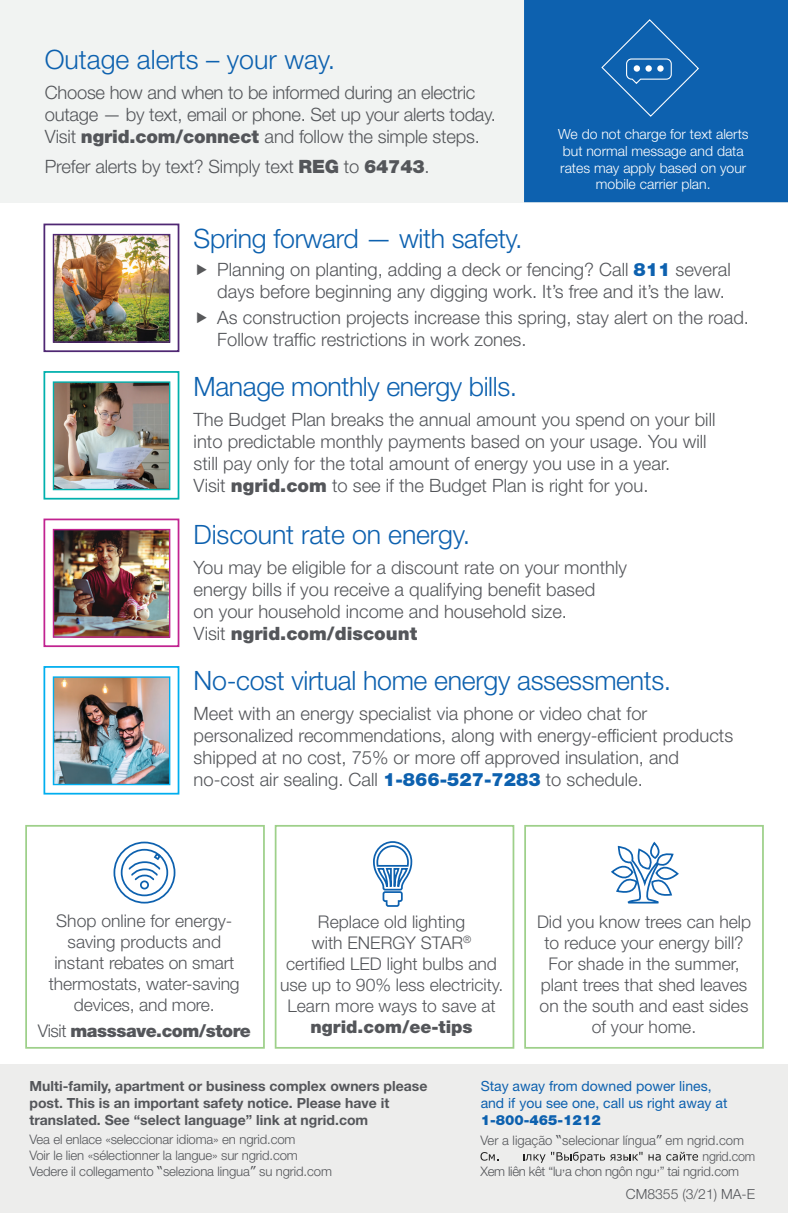
<style>
.page{position:relative;width:788px;height:1213px;background:#fff}
.page>*{position:absolute;margin:0;border:0;box-sizing:border-box;transform-origin:0 0}
.t1{font:300 26.6px "Helvetica Neue LT Std";letter-spacing:-.01em;color:#0d61af}
.t2{font:300 18.38px/22.1px "Helvetica Neue LT Std";color:#54565a}
.t3{font:300 17.5px "Helvetica Neue LT Std";color:#54565a}
.t4{font:900 17.5px "Helvetica Neue LT Std";letter-spacing:-.025em;color:#54565a}
.t5{font:900 17.5px "Helvetica Neue LT Std";color:#54565a}
.t6{font:700 14px "Helvetica Neue LT Std";color:#54565a}
.t7{font:300 14px/16.8px "Helvetica Neue LT Std";color:#fff;text-align:center}
.t8{font:14px "Helvetica Neue LT Std";color:#0d61af}
.t9{font:300 14px "Helvetica Neue LT Std";color:#54565a}
.t10{font:900 14px "Helvetica Neue LT Std";color:#0d61af}
.t11{font:300 13.12px "Helvetica Neue LT Std";letter-spacing:-.01em;color:#54565a}
.t12{font:300 13.12px "Helvetica Neue LT Std";letter-spacing:-.01em;color:#54565a;scale:.95 1}
.s1{font-weight:900}
.s2{font-weight:900;color:#0d61af}
.s3{font-weight:300}
.s4{font-family:"Verdana";font-weight:400}
</style>
<div class="page">
<div style="left:0;top:1064px;width:787px;height:148px;background:#ededec"></div>
<div style="left:0;top:0;width:787px;height:202px;background:#f1f3f2"></div>
<div style="left:524px;top:825px;width:239px;height:223px;border:2px solid #9ed08a"></div>
<div style="left:524px;top:0;width:263px;height:202px;background:#0d61af"></div>
<svg style="left:25px;top:825px;width:490px;height:224px"></svg>
<svg style="left:611px;top:841px;width:68px;height:63px"></svg>
<svg style="left:113px;top:840px;width:63px;height:64px"></svg>
<svg style="left:372px;top:840px;width:41px;height:67px"></svg>
<svg style="left:600px;top:18px;width:99px;height:100px;background:#1a69b3"></svg>
<img style="left:55px;top:531px;width:113px;height:104px">
<div style="left:53px;top:529px;width:117px;height:108px;border:1px solid #c12390"></div>
<div style="left:43px;top:518px;width:136px;height:129px;border:2px solid #c12390"></div>
<img style="left:55px;top:678px;width:113px;height:105px">
<div style="left:53px;top:676px;width:117px;height:109px;border:1px solid #00aeef"></div>
<div style="left:43px;top:666px;width:136px;height:128px;border:2px solid #00aeef"></div>
<img style="left:55px;top:236px;width:113px;height:105px">
<div style="left:53px;top:234px;width:117px;height:109px;border:1px solid #4f2773"></div>
<div style="left:43px;top:223px;width:136px;height:129px;border:2px solid #4f2773"></div>
<img style="left:55px;top:383px;width:113px;height:105px">
<div style="left:53px;top:381px;width:117px;height:109px;border:1px solid #00b0ad"></div>
<div style="left:43px;top:371px;width:136px;height:128px;border:2px solid #00b0ad"></div>
<svg style="left:480px;top:1152px;width:18px;height:8px"></svg>
<svg style="left:648px;top:1154px;width:12px;height:6px"></svg>
<svg style="left:666px;top:1151px;width:31px;height:9px"></svg>
<svg style="left:523px;top:1154px;width:22px;height:8px"></svg>
<svg style="left:551px;top:1151px;width:91px;height:11px"></svg>
<h3 class="t1" style="left:45px;top:44px;width:292px">Outage alerts – your way.</h3>
<p class="t2" style="left:45px;top:81px;width:452px">Choose how and when to be informed during an electric outage — by text, email or phone. Set up your alerts today.<br>Visit <span class="s1">ngrid.com/connect</span> and follow the simple steps.</p>
<p class="t2" style="left:45px;top:155px;width:386px">Prefer alerts by text? Simply text <span class="s1">REG</span> to <span class="s1">64743</span>.</p>
<p class="t7" style="left:558px;top:125px;width:192px">We do not charge for text alerts but normal message and data rates may apply based on your mobile carrier plan.</p>
<h3 class="t1" style="left:194px;top:222px;width:330px">Spring forward — with safety.</h3>
<p class="t2" style="left:217px;top:258px;width:515px">Planning on planting, adding a deck or fencing? Call <span class="s2">811</span> several days before beginning any digging work. It’s free and it’s the law.</p>
<p class="t2" style="left:217px;top:306px;width:533px">As construction projects increase this spring, stay alert on the road.<br>Follow traffic restrictions in work zones.</p>
<h3 class="t1" style="left:194px;top:370px;width:325px">Manage monthly energy bills.</h3>
<p class="t2" style="left:194px;top:408px;width:523px">The Budget Plan breaks the annual amount you spend on your bill into predictable monthly payments based on your usage. You will still pay only for the total amount of energy you use in a year.<br>Visit <span class="s1">ngrid.com</span> to see if the Budget Plan is right for you.</p>
<h3 class="t1" style="left:194px;top:518px;width:278px">Discount rate on energy.</h3>
<p class="t2" style="left:194px;top:556px;width:434px">You may be eligible for a discount rate on your monthly energy bills if you receive a qualifying benefit based<br>on your household income and household size.<br>Visit <span class="s1">ngrid.com/discount</span></p>
<h3 class="t1" style="left:194px;top:664px;width:479px">No-cost virtual home energy assessments.</h3>
<p class="t2" style="left:194px;top:702px;width:541px">Meet with an energy specialist via phone or video chat for personalized recommendations, along with energy-efficient products shipped at no cost, 75% or more off approved insulation, and no-cost air sealing. Call <span class="s2">1-866-527-7283</span> to schedule.</p>
<p class="t3" style="left:56px;top:910px;width:178px">Shop online for energy-</p>
<p class="t3" style="left:318px;top:911px;width:149px">Replace old lighting</p>
<p class="t3" style="left:537px;top:911px;width:215px">Did you know trees can help</p>
<p class="t3" style="left:68px;top:931px;width:155px">saving products and</p>
<p class="t3" style="left:312px;top:932px;width:161px">with ENERGY STAR<sup>®</sup></p>
<p class="t3" style="left:544px;top:932px;width:201px">to reduce your energy bill?</p>
<p class="t3" style="left:54px;top:952px;width:181px">instant rebates on smart</p>
<p class="t3" style="left:286px;top:953px;width:212px">certified LED light bulbs and</p>
<p class="t3" style="left:548px;top:953px;width:193px">For shade in the summer,</p>
<p class="t3" style="left:49px;top:973px;width:192px">thermostats, water-saving</p>
<p class="t3" style="left:280px;top:974px;width:225px">use up to 90% less electricity.</p>
<p class="t3" style="left:540px;top:974px;width:208px">plant trees that shed leaves</p>
<p class="t3" style="left:74px;top:994px;width:142px">devices, and more.</p>
<p class="t3" style="left:287px;top:995px;width:210px">Learn more ways to save at</p>
<p class="t3" style="left:539px;top:995px;width:210px">on the south and east sides</p>
<p class="t4" style="left:38px;top:1020px;width:215px"><span class="s3">Visit</span> masssave.com/store</p>
<p class="t5" style="left:310px;top:1016px;width:164px">ngrid.com/ee-tips</p>
<p class="t3" style="left:591px;top:1016px;width:106px">of your home.</p>
<p class="t6" style="left:29px;top:1077px;width:399px">Multi-family, apartment or business complex owners please</p>
<p class="t8" style="left:480px;top:1077px;width:232px">Stay away from downed power lines,</p>
<p class="t6" style="left:29px;top:1094px;width:361px">post. This is an important safety notice. Please have it</p>
<p class="t8" style="left:480px;top:1094px;width:248px">and if you see one, call us right away at</p>
<p class="t6" style="left:29px;top:1111px;width:340px">translated. See “select language” link at ngrid.com</p>
<p class="t10" style="left:480px;top:1111px;width:121px">1-800-465-1212</p>
<p class="t11" style="left:29px;top:1131px;width:267px">Vea el enlace «seleccionar idioma» en ngrid.com</p>
<p class="t11" style="left:480px;top:1132px;width:265px">Ver a ligação <span class="s4">“</span>selecionar língua<span class="s4">”</span> em ngrid.com</p>
<p class="t11" style="left:29px;top:1147px;width:270px">Voir le lien «sélectionner la langue» sur ngrid.com</p>
<p class="t12" style="left:702px;top:1147px;width:57px">ngrid.com</p>
<p class="t11" style="left:29px;top:1162px;width:304px">Vedere il collegamento <span class="s4">“</span>seleziona lingua<span class="s4">”</span> su ngrid.com</p>
<p class="t11" style="left:480px;top:1163px;width:260px">Xem liên kêt “lu’a chon ngôn ngu’” tai ngrid.com</p>
<p class="t9" style="left:625px;top:1185px;width:131px">CM8355 (3/21) MA-E</p>
</div>
